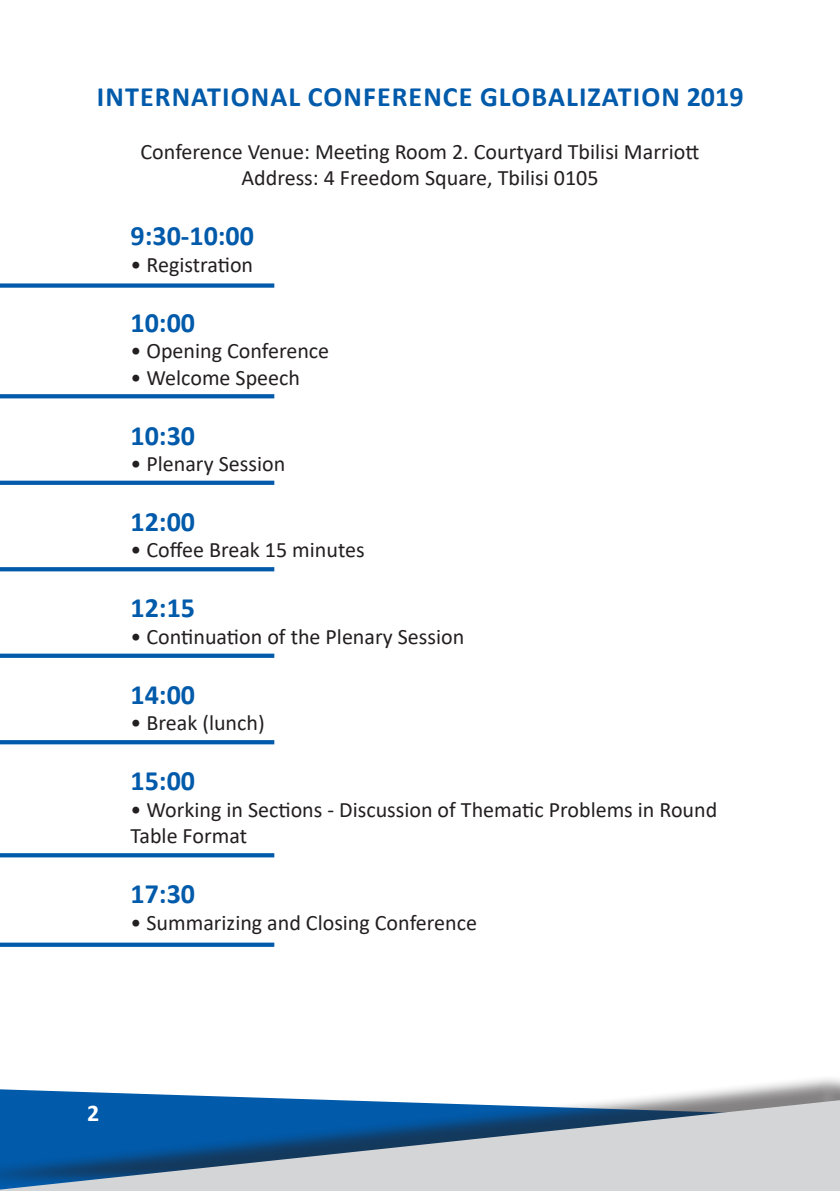
<style>
.page{position:relative;width:840px;height:1191px;background:#fff}
.page>*{position:absolute;margin:0;border:0;box-sizing:border-box;transform-origin:0 0}
.t1{font:700 28px "Calibri";letter-spacing:.04em;color:#015aaa}
.t2{font:700 24px "Calibri";color:#fff}
.t3{font:22px/26.4px "Calibri";color:#231f20}
</style>
<div class="page">
<div style="left:0;top:1075px;width:838px;height:112px;background:#231f20;opacity:.56"></div>
<svg style="left:0;top:1100px;width:839px;height:91px;fill:#d4d5d7"></svg>
<div style="left:0;top:283px;width:274px;height:5px;background:#015aaa"></div>
<svg style="left:0;top:394px;width:274px;height:4px"></svg>
<div style="left:0;top:480px;width:274px;height:5px;background:#015aaa"></div>
<svg style="left:0;top:567px;width:274px;height:4px"></svg>
<div style="left:0;top:653px;width:274px;height:5px;background:#015aaa"></div>
<svg style="left:0;top:740px;width:274px;height:4px"></svg>
<svg style="left:0;top:853px;width:274px;height:4px"></svg>
<div style="left:0;top:942px;width:274px;height:5px;background:#015aaa"></div>
<p class="t1" style="left:97px;top:77px;width:647px">INTERNATIONAL CONFERENCE GLOBALIZATION 2019</p>
<p class="t3" style="left:140px;top:138px;width:560px">Conference Venue: Meeting Room 2. Courtyard Tbilisi Marriott</p>
<p class="t3" style="left:241px;top:164px;width:358px">Address: 4 Freedom Square, Tbilisi 0105</p>
<p class="t1" style="left:130px;top:216px;width:125px">9:30-10:00</p>
<p class="t3" style="left:130px;top:251px;width:124px">• Registration</p>
<p class="t1" style="left:130px;top:303px;width:66px">10:00</p>
<p class="t3" style="left:130px;top:337px;width:200px">• Opening Conference</p>
<p class="t3" style="left:130px;top:363px;width:171px">• Welcome Speech</p>
<p class="t1" style="left:130px;top:415px;width:66px">10:30</p>
<p class="t3" style="left:130px;top:450px;width:156px">• Plenary Session</p>
<p class="t1" style="left:130px;top:502px;width:66px">12:00</p>
<p class="t3" style="left:130px;top:536px;width:235px">• Coffee Break 15 minutes</p>
<p class="t1" style="left:130px;top:588px;width:66px">12:15</p>
<p class="t3" style="left:130px;top:623px;width:335px">• Continuation of the Plenary Session</p>
<p class="t1" style="left:130px;top:675px;width:66px">14:00</p>
<p class="t3" style="left:130px;top:709px;width:136px">• Break (lunch)</p>
<p class="t1" style="left:130px;top:761px;width:66px">15:00</p>
<p class="t3" style="left:130px;top:795px;width:588px">• Working in Sections - Discussion of Thematic Problems in Round<br>Table Format</p>
<p class="t1" style="left:130px;top:874px;width:66px">17:30</p>
<p class="t3" style="left:130px;top:908px;width:348px">• Summarizing and Closing Conference</p>
<p class="t2" style="left:87px;top:1095px;width:14px">2</p>
</div>
